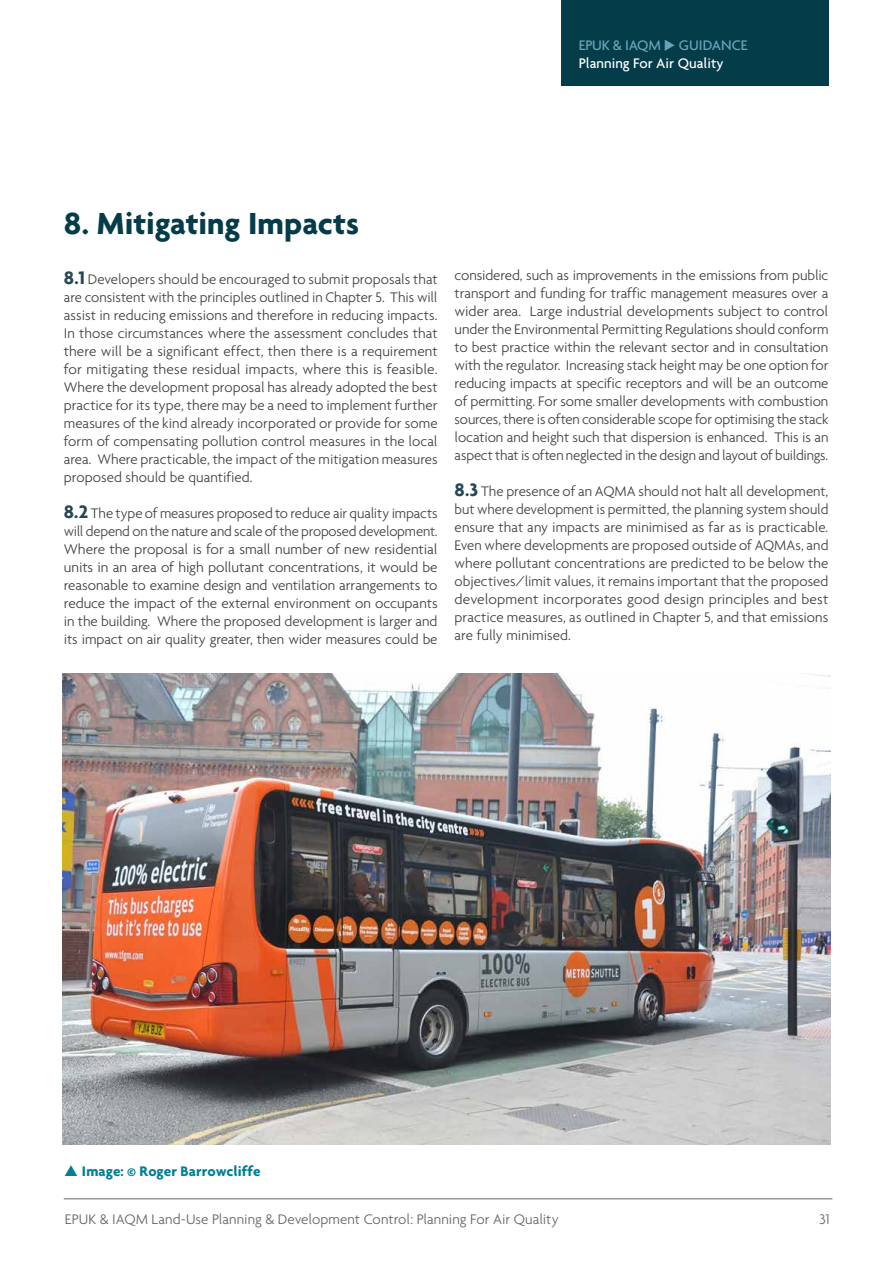
<style>
.page{position:relative;width:893px;height:1263px;background:#fff}
.page>*{position:absolute;margin:0;border:0;box-sizing:border-box;transform-origin:0 0}
.t1{font:700 33px "Agenda";color:#053c49}
.t2{font:300 15px/18px "Agenda";letter-spacing:-.005em;color:#414042;text-align:justify}
.t3{font:300 15px "Agenda";color:#646569}
.t4{font:500 15px/18px "Agenda";color:#fff}
.t5{font:700 15px "Agenda";color:#007e98}
.s1{color:#68a4b9}
.s2{font-weight:700;font-size:19.5px;color:#244754}
</style>
<div class="page">
<hr style="left:64px;top:1198px;width:768px;height:1px;background:#646569">
<div style="left:562px;top:0;width:267px;height:85px;background:#053c49"></div>
<img style="left:62px;top:673px;width:769px;height:471px">
<p class="t4" style="left:579px;top:36px;width:170px"><span class="s1">EPUK &amp; IAQM</span> <span class="s1">◆ GUIDANCE<br></span>Planning For Air Quality</p>
<h1 class="t1" style="left:64px;top:203px;width:297px">8. Mitigating Impacts</h1>
<p class="t2" style="left:64px;top:270px;width:375px"><span class="s2">8.1</span> Developers should be encouraged to submit proposals that are consistent with the principles outlined in Chapter 5. This will assist in reducing emissions and therefore in reducing impacts.<br>In those circumstances where the assessment concludes that there will be a significant effect, then there is a requirement for mitigating these residual impacts, where this is feasible.<br>Where the development proposal has already adopted the best practice for its type, there may be a need to implement further measures of the kind already incorporated or provide for some form of compensating pollution control measures in the local area. Where practicable, the impact of the mitigation measures proposed should be quantified.</p>
<p class="t2" style="left:64px;top:504px;width:375px"><span class="s2">8.2</span> The type of measures proposed to reduce air quality impacts will depend on the nature and scale of the proposed development.<br>Where the proposal is for a small number of new residential units in an area of high pollutant concentrations, it would be reasonable to examine design and ventilation arrangements to reduce the impact of the external environment on occupants in the building. Where the proposed development is larger and its impact on air quality greater, then wider measures could be</p>
<p class="t2" style="left:455px;top:266px;width:375px">considered, such as improvements in the emissions from public transport and funding for traffic management measures over a wider area. Large industrial developments subject to control under the Environmental Permitting Regulations should conform to best practice within the relevant sector and in consultation with the regulator. Increasing stack height may be one option for reducing impacts at specific receptors and will be an outcome of permitting. For some smaller developments with combustion sources, there is often considerable scope for optimising the stack location and height such that dispersion is enhanced. This is an aspect that is often neglected in the design and layout of buildings.</p>
<p class="t2" style="left:455px;top:482px;width:375px"><span class="s2">8.3</span> The presence of an AQMA should not halt all development, but where development is permitted, the planning system should ensure that any impacts are minimised as far as is practicable.<br>Even where developments are proposed outside of AQMAs, and where pollutant concentrations are predicted to be below the objectives/limit values, it remains important that the proposed development incorporates good design principles and best practice measures, as outlined in Chapter 5, and that emissions are fully minimised.</p>
<p class="t5" style="left:82px;top:1162px;width:180px">Image: © Roger Barrowcliffe</p>
<p class="t3" style="left:65px;top:1210px;width:495px">EPUK &amp; IAQM Land-Use Planning &amp; Development Control: Planning For Air Quality</p>
<p class="t3" style="left:819px;top:1210px;width:12px">31</p>
</div>
